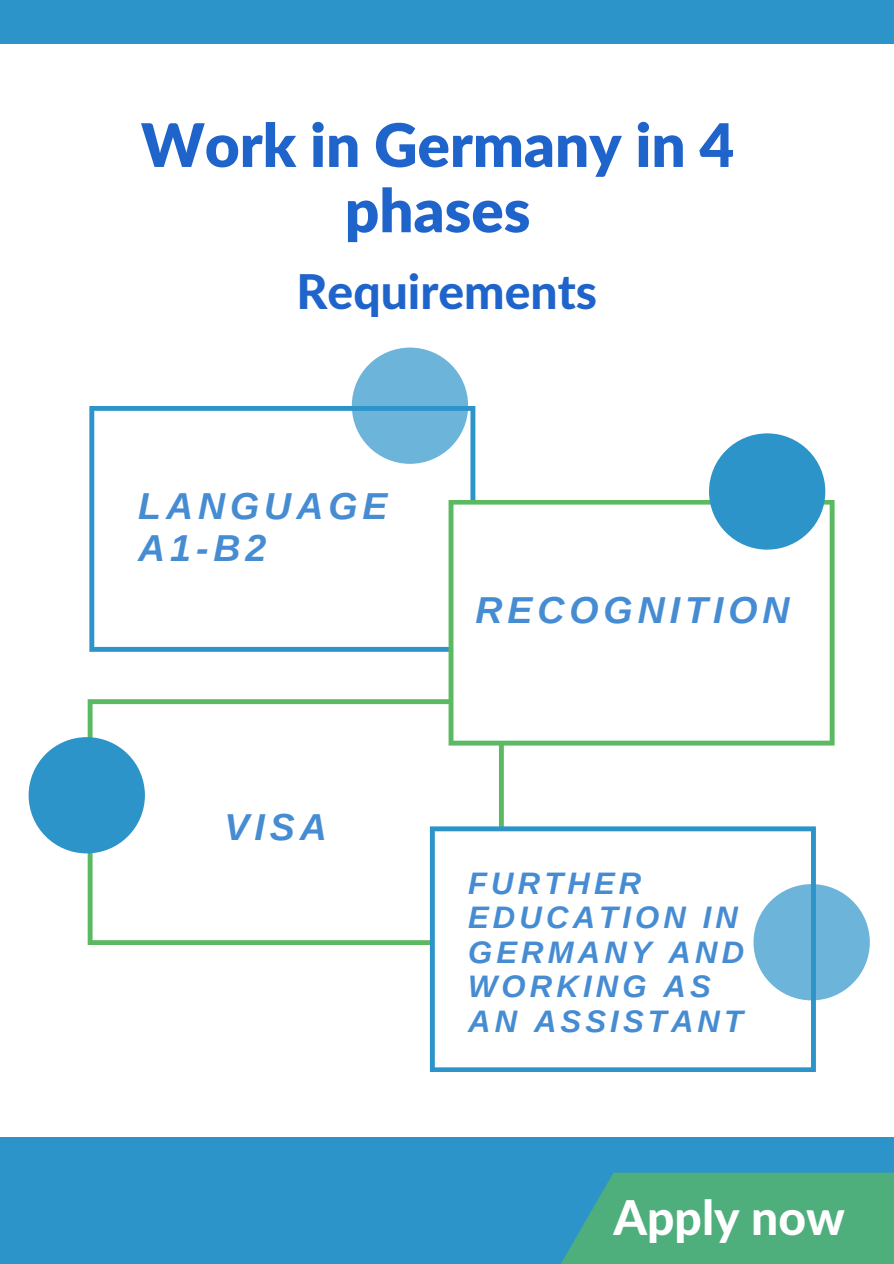
<style>
.page{position:relative;width:894px;height:1264px;background:#fff}
.page>*{position:absolute;margin:0;border:0;box-sizing:border-box;transform-origin:0 0}
.t1{font:900 60px/65.2px "Lato Latin";color:#1f64cb;text-align:center}
.t2{font:800 48px "Lato Latin";color:#1f64cb}
.t3{font:800 48px "Lato Latin";color:#fff}
.t4{font:italic 700 37.5px/41.7px "Arimo";letter-spacing:.135em;color:#468cd2}
.t5{font:italic 700 31.05px/34.5px "Arimo";letter-spacing:.13em;color:#468cd2}
</style>
<div class="page">
<svg style="left:89px;top:406px;width:386px;height:245px"></svg>
<svg style="left:352px;top:347px;width:116px;height:117px;fill:#6cb4da"></svg>
<svg style="left:88px;top:699px;width:415px;height:245px"></svg>
<div style="left:29px;top:737px;width:116px;height:116px;background:#2d94ca;border-radius:50%"></div>
<svg style="left:448px;top:499px;width:386px;height:246px"></svg>
<svg style="left:430px;top:826px;width:385px;height:246px"></svg>
<div style="left:708px;top:433px;width:117px;height:116px;background:#2d94ca;border-radius:50%"></div>
<svg style="left:753px;top:884px;width:116px;height:116px;fill:#6cb4da"></svg>
<div style="left:0;top:1137px;width:893px;height:126px;background:#2d94ca"></div>
<div style="left:0;top:0;width:893px;height:44px;background:#2d94ca"></div>
<svg style="left:561px;top:1172px;width:332px;height:91px;fill:#4eaf7d"></svg>
<h1 class="t1" style="left:141px;top:116px;width:594px">Work in Germany in 4 phases</h1>
<h2 class="t2" style="left:296px;top:270px;width:302px">Requirements</h2>
<p class="t4" style="left:138px;top:485px;width:251px">LANGUAGE<br>A1-B2</p>
<p class="t4" style="left:224px;top:806px;width:104px">VISA</p>
<p class="t4" style="left:475px;top:589px;width:316px">RECOGNITION</p>
<p class="t5" style="left:468px;top:865px;width:277px">FURTHER<br>EDUCATION IN<br>GERMANY AND<br>WORKING AS<br>AN ASSISTANT</p>
<h2 class="t3" style="left:613px;top:1196px;width:233px">Apply now</h2>
</div>
